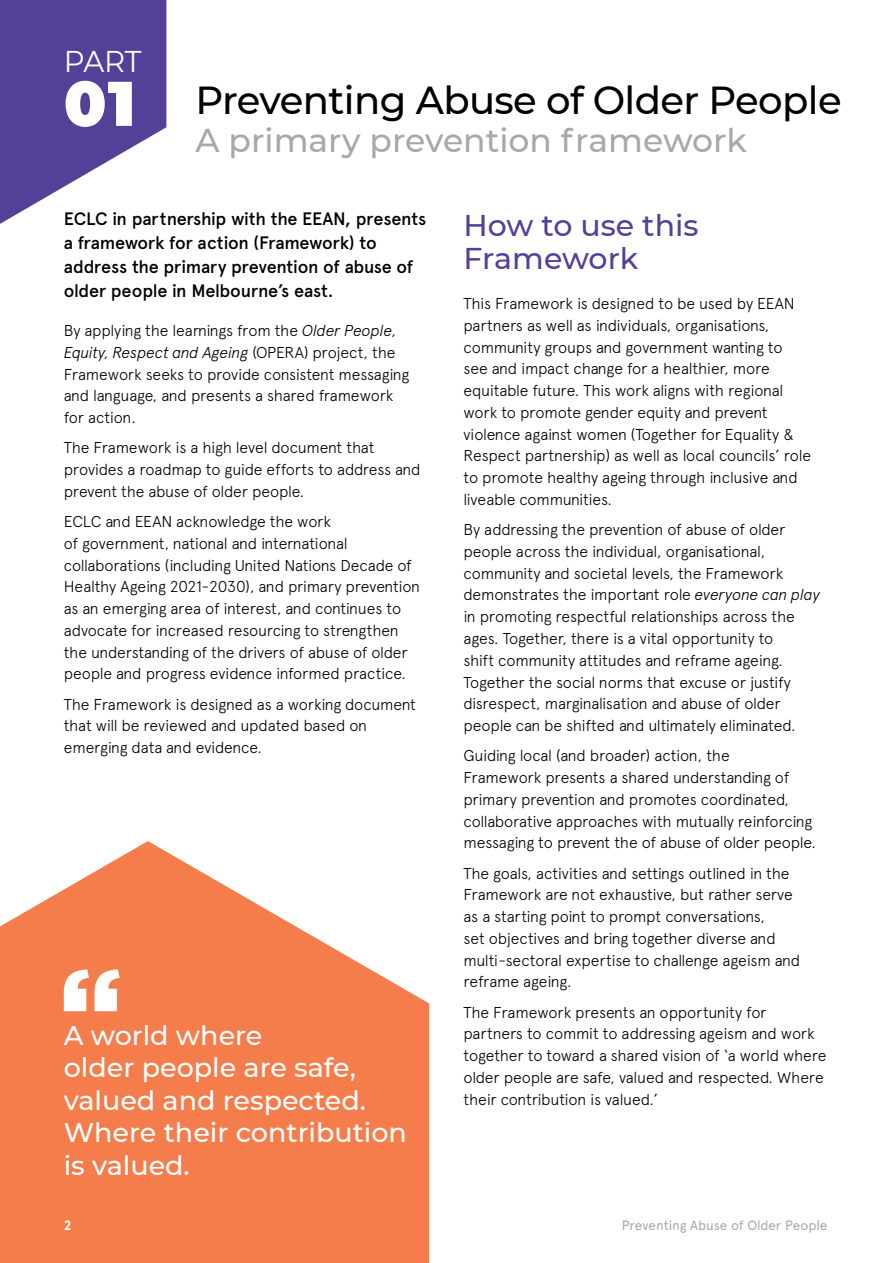
<style>
.page{position:relative;width:893px;height:1263px;background:#fff}
.page>*{position:absolute;margin:0;border:0;box-sizing:border-box;transform-origin:0 0}
.t1{font:900 63px "Montserrat";color:#fff}
.t2{font:500 39px "Montserrat";letter-spacing:-.015em;color:#000}
.t3{font:500 33px "Montserrat";color:#a7a8aa}
.t4{font:500 30px/33px "Montserrat";color:#543f99}
.t5{font:30px "Montserrat";color:#fff}
.t6{font:500 27px/32.4px "Montserrat";color:#fff}
.t7{font:500 18px/24px "Apercu Pro";letter-spacing:-.02em;color:#000}
.t8{font:300 15.75px/21.8px "Apercu Pro";letter-spacing:-.015em;color:#000}
.t9{font:13.5px "Apercu";letter-spacing:-.01em;color:#a7a8aa}
.t10{font:700 13.5px "Apercu";color:#fff}
.s1{font-style:italic}
</style>
<div class="page">
<svg style="left:0;top:0;width:166px;height:224px"></svg>
<svg style="left:0;top:841px;width:429px;height:422px;fill:#f47d4b"></svg>
<svg style="left:64px;top:969px;width:56px;height:42px"></svg>
<h3 class="t5" style="left:64px;top:40px;width:79px">PART</h3>
<h1 class="t1" style="left:64px;top:56px;width:73px">01</h1>
<h2 class="t2" style="left:196px;top:73px;width:648px">Preventing Abuse of Older People</h2>
<h3 class="t3" style="left:196px;top:117px;width:553px">A primary prevention framework</h3>
<p class="t7" style="left:64px;top:206px;width:364px">ECLC in partnership with the EEAN, presents a framework for action (Framework) to address the primary prevention of abuse of older people in Melbourne’s east.</p>
<p class="t8" style="left:64px;top:318px;width:347px">By applying the learnings from the <span class="s1">Older People, Equity, Respect and Ageing</span> (OPERA) project, the Framework seeks to provide consistent messaging and language, and presents a shared framework for action.</p>
<p class="t8" style="left:64px;top:436px;width:358px">The Framework is a high level document that provides a roadmap to guide efforts to address and prevent the abuse of older people.</p>
<p class="t8" style="left:64px;top:509px;width:358px">ECLC and EEAN acknowledge the work<br>of government, national and international collaborations (including United Nations Decade of Healthy Ageing 2021-2030), and primary prevention as an emerging area of interest, and continues to advocate for increased resourcing to strengthen the understanding of the drivers of abuse of older people and progress evidence informed practice.</p>
<p class="t8" style="left:64px;top:692px;width:354px">The Framework is designed as a working document that will be reviewed and updated based on emerging data and evidence.</p>
<h3 class="t6" style="left:64px;top:1018px;width:345px">A world where<br>older people are safe, valued and respected.<br>Where their contribution is valued.</h3>
<h3 class="t4" style="left:463px;top:207px;width:237px">How to use this<br>Framework</h3>
<p class="t8" style="left:463px;top:291px;width:349px">This Framework is designed to be used by EEAN partners as well as individuals, organisations, community groups and government wanting to see and impact change for a healthier, more equitable future. This work aligns with regional work to promote gender equity and prevent violence against women (Together for Equality &amp; Respect partnership) as well as local councils’ role to promote healthy ageing through inclusive and liveable communities.</p>
<p class="t8" style="left:463px;top:517px;width:358px">By addressing the prevention of abuse of older people across the individual, organisational, community and societal levels, the Framework demonstrates the important role <span class="s1">everyone can play </span>in promoting respectful relationships across the ages. Together, there is a vital opportunity to<br>shift community attitudes and reframe ageing.<br>Together the social norms that excuse or justify disrespect, marginalisation and abuse of older people can be shifted and ultimately eliminated.</p>
<p class="t8" style="left:463px;top:743px;width:354px">Guiding local (and broader) action, the<br>Framework presents a shared understanding of primary prevention and promotes coordinated, collaborative approaches with mutually reinforcing messaging to prevent the of abuse of older people.</p>
<p class="t8" style="left:463px;top:861px;width:338px">The goals, activities and settings outlined in the Framework are not exhaustive, but rather serve as a starting point to prompt conversations,<br>set objectives and bring together diverse and multi-sectoral expertise to challenge ageism and reframe ageing.</p>
<p class="t8" style="left:463px;top:1000px;width:365px">The Framework presents an opportunity for partners to commit to addressing ageism and work together to toward a shared vision of ‘a world where older people are safe, valued and respected. Where their contribution is valued.’</p>
<p class="t10" style="left:64px;top:1217px;width:9px">2</p>
<p class="t9" style="left:622px;top:1217px;width:207px">Preventing Abuse of Older People</p>
</div>
